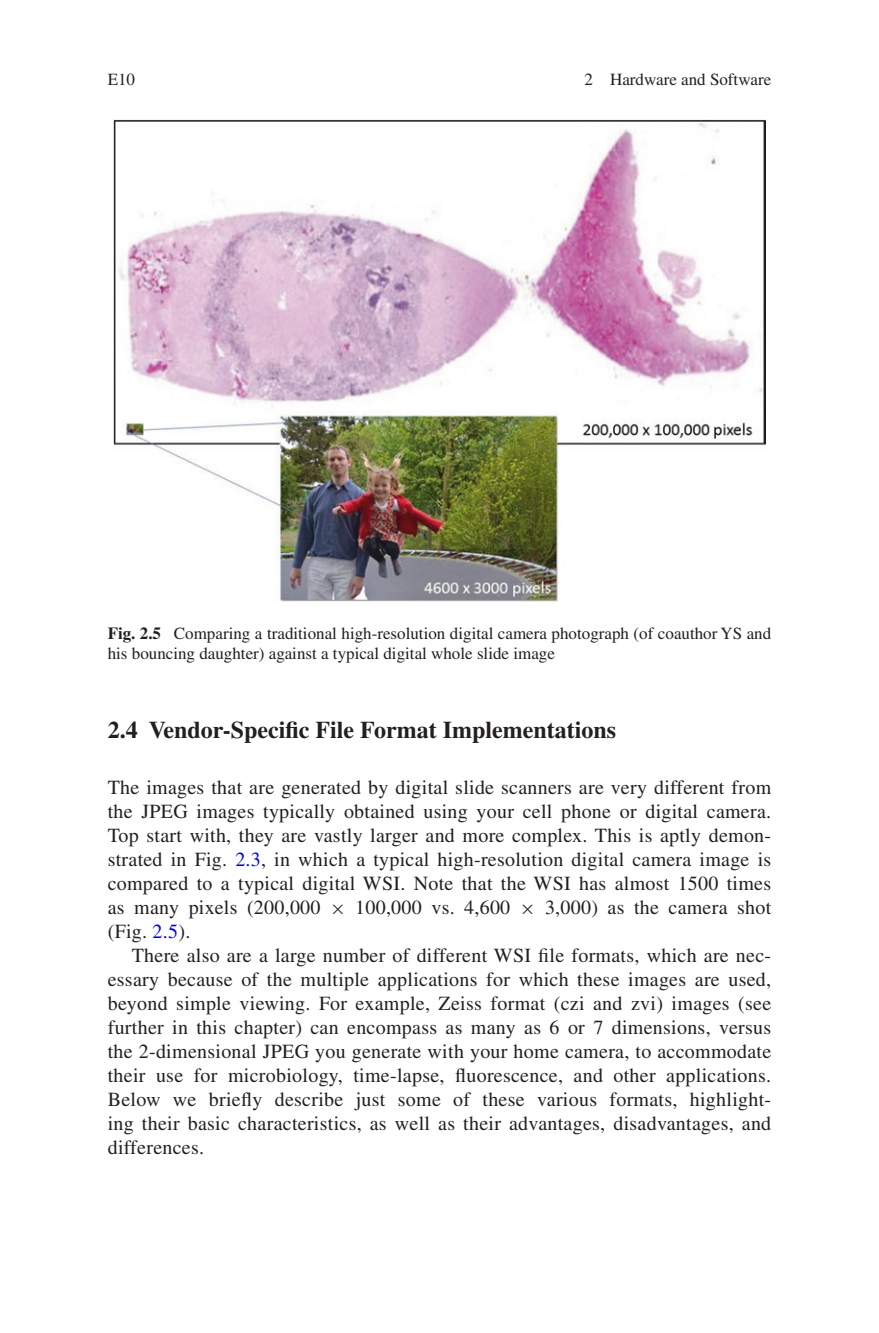
<style>
.page{position:relative;width:879px;height:1333px;background:#fff}
.page>*{position:absolute;margin:0;border:0;box-sizing:border-box;transform-origin:0 0}
.t1{font:700 24px "Gtgghp Qdjgby Qymmdn Clnydd Times";color:#231f20}
.t2{font:20px/24px "Nyntkj Ytlphw Dbfwpv Bdsnws Times";letter-spacing:.015em;color:#231f20;text-align:justify}
.t3{font:17px/20px "Nyntkj Ytlphw Dbfwpv Bdsnws Times";color:#231f20}
.s1{font-family:"Gtgghp Qdjgby Qymmdn Clnydd Times";font-weight:700}
.s2{color:#00f}
.s3{font-family:"Qjqcpc Ctsfwc Mssxmb Qmqhpn MTSY"}
</style>
<div class="page">
<img style="left:113px;top:119px;width:652px;height:482px">
<p class="t3" style="left:108px;top:69px;width:29px">E10</p>
<p class="t3" style="left:584px;top:69px;width:188px">2 Hardware and Software</p>
<p class="t3" style="left:108px;top:623px;width:665px"><span class="s1">Fig. 2.5</span> Comparing a traditional high-resolution digital camera photograph (of coauthor YS and his bouncing daughter) against a typical digital whole slide image</p>
<p class="t1" style="left:108px;top:715px;width:510px">2.4 Vendor-Specific File Format Implementations</p>
<p class="t2" style="left:108px;top:775px;width:665px">The images that are generated by digital slide scanners are very different from the JPEG images typically obtained using your cell phone or digital camera.<br>Top start with, they are vastly larger and more complex. This is aptly demon&shy;strated in Fig. <span class="s2">2.3</span>, in which a typical high-resolution digital camera image is compared to a typical digital WSI. Note that the WSI has almost 1500 times as many pixels (200,000 <span class="s3">×</span> 100,000 vs. 4,600 <span class="s3">×</span> 3,000) as the camera shot (Fig. <span class="s2">2.5</span>).</p>
<p class="t2" style="left:108px;top:943px;width:665px;text-indent:24px">There also are a large number of different WSI file formats, which are nec&shy;essary because of the multiple applications for which these images are used, beyond simple viewing. For example, Zeiss format (czi and zvi) images (see further in this chapter) can encompass as many as 6 or 7 dimensions, versus the 2-dimensional JPEG you generate with your home camera, to accommodate their use for microbiology, time-lapse, fluorescence, and other applications.<br>Below we briefly describe just some of these various formats, highlight&shy;ing their basic characteristics, as well as their advantages, disadvantages, and differences.</p>
</div>
